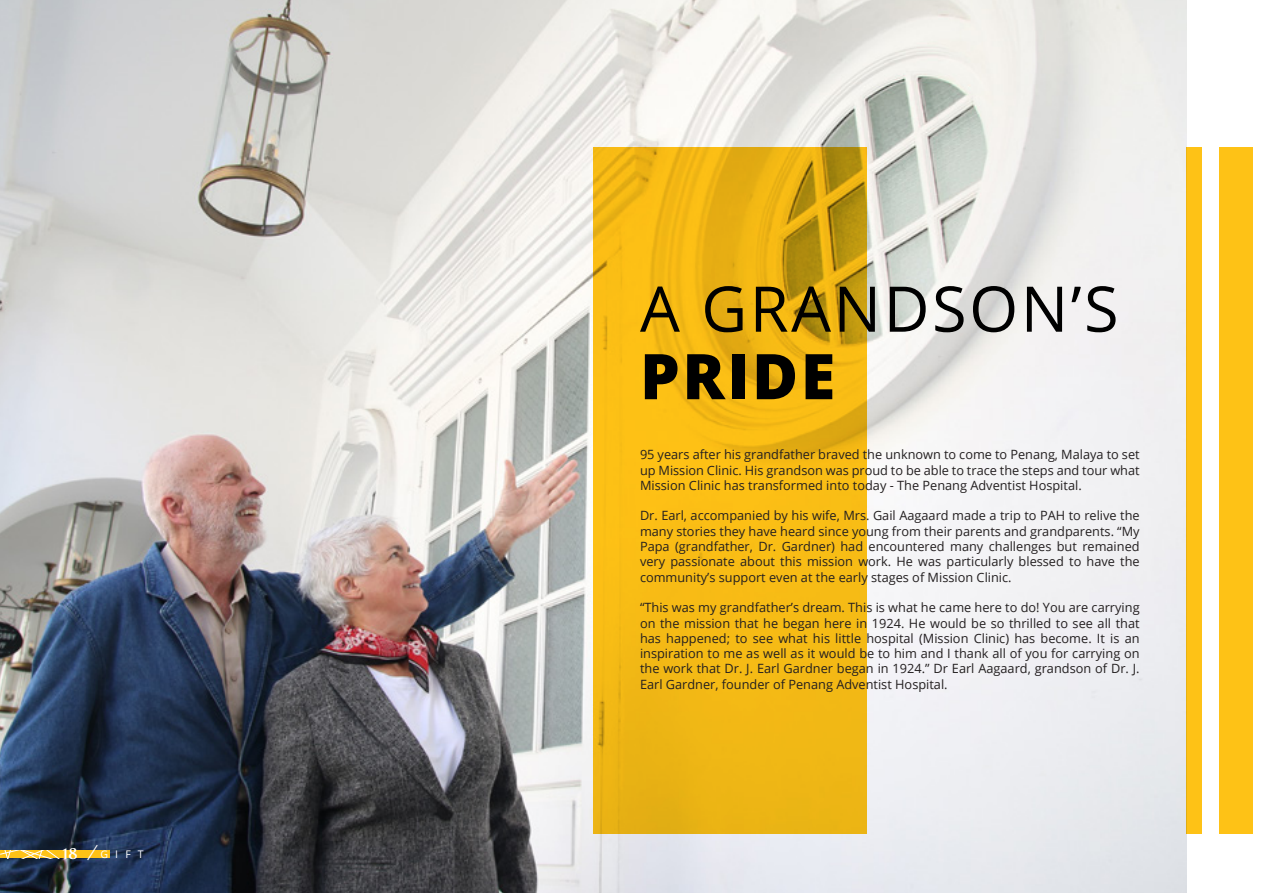
<style>
.page{position:relative;width:1263px;height:893px;background:#fff}
.page>*{position:absolute;margin:0;border:0;box-sizing:border-box;transform-origin:0 0}
.t1{font:63px "Open Sans";letter-spacing:.04em;color:#000}
.t2{font:800 63px "Open Sans";letter-spacing:.04em;color:#000}
.body_text{font:21px "Amita";color:#fff}
.body_text-2{font:700 15px "Amita";color:#fff}
.body_text-3{font:12.75px/15.3px "Open Sans";color:#231f20;text-align:justify}
.body_text-4{font:10.5px "Open Sans";color:#fff}
</style>
<div class="page">
<img style="left:0;top:0;width:1186px;height:893px">
<svg style="left:593px;top:147px;width:274px;height:686px;background:#efb614"></svg>
<div style="left:1186px;top:147px;width:16px;height:686px;background:#fec216"></div>
<div style="left:1220px;top:147px;width:33px;height:686px;background:#fec216"></div>
<div style="left:0;top:850px;width:110px;height:8px;background:#fec216"></div>
<svg style="left:0;top:850px;width:59px;height:8px"></svg>
<p class="body_text-2" style="left:63px;top:845px;width:16px">18</p>
<p class="body_text" style="left:86px;top:840px;width:14px">/</p>
<p class="body_text-4" style="left:101px;top:847px;width:45px">GIFT</p>
<h1 class="t1" style="left:640px;top:266px;width:480px">A GRANDSON’S</h1>
<h1 class="t2" style="left:640px;top:328px;width:197px">PRIDE</h1>
<p class="body_text-3" style="left:640px;top:447px;width:501px">95 years after his grandfather braved the unknown to come to Penang, Malaya to set up Mission Clinic. His grandson was proud to be able to trace the steps and tour what Mission Clinic has transformed into today - The Penang Adventist Hospital.</p>
<p class="body_text-3" style="left:640px;top:508px;width:501px">Dr. Earl, accompanied by his wife, Mrs. Gail Aagaard made a trip to PAH to relive the many stories they have heard since young from their parents and grandparents. “My Papa (grandfather, Dr. Gardner) had encountered many challenges but remained very passionate about this mission work. He was particularly blessed to have the community’s support even at the early stages of Mission Clinic.</p>
<p class="body_text-3" style="left:640px;top:600px;width:501px">“This was my grandfather’s dream. This is what he came here to do! You are carrying on the mission that he began here in 1924. He would be so thrilled to see all that has happened; to see what his little hospital (Mission Clinic) has become. It is an inspiration to me as well as it would be to him and I thank all of you for carrying on the work that Dr. J. Earl Gardner began in 1924.” Dr Earl Aagaard, grandson of Dr. J.<br>Earl Gardner, founder of Penang Adventist Hospital.</p>
</div>
